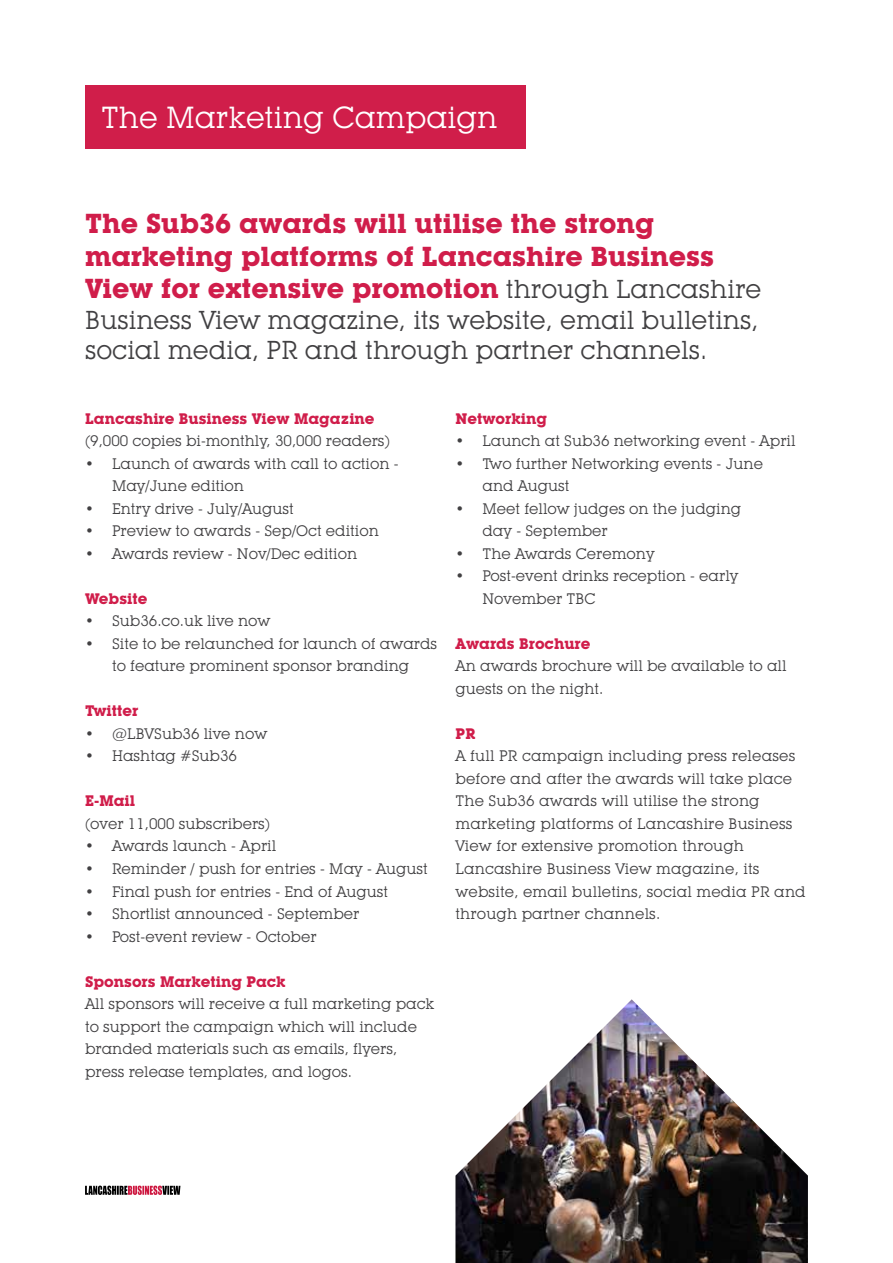
<style>
.page{position:relative;width:893px;height:1263px;background:#fff}
.page>*{position:absolute;margin:0;border:0;box-sizing:border-box;transform-origin:0 0}
.t1{font:30px "Lubalin Graph IT Cby BT";color:#fff}
.t2{font:700 27px/32.4px "Lubalin Graph IT Cby BT";color:#d01d4a}
.t3{font:25.5px/30.6px "Lubalin Graph IT Cby BT";color:#414042}
.t4{font:15px/22.5px "Lubalin Graph IT Cby BT";color:#414042}
.t5{font:700 15px "Lubalin Graph IT Cby BT";color:#d01d4a}
.s1{font-weight:400;font-size:25.5px;color:#414042}
</style>
<div class="page">
<div style="left:85px;top:85px;width:441px;height:64px;background:#d01e4a"></div>
<img style="left:455px;top:999px;width:353px;height:264px">
<svg style="left:85px;top:1185px;width:95px;height:10px"></svg>
<h1 class="t1" style="left:101px;top:99px;width:398px">The Marketing Campaign</h1>
<h2 class="t2" style="left:85px;top:207px;width:678px">The Sub36 awards will utilise the strong marketing platforms of Lancashire Business<br>View for extensive promotion <span class="s1">through Lancashire</span></h2>
<h3 class="t3" style="left:85px;top:304px;width:675px">Business View magazine, its website, email bulletins, social media, PR and through partner channels.</h3>
<p class="t5" style="left:85px;top:409px;width:291px">Lancashire Business View Magazine</p>
<p class="t4" style="left:85px;top:430px;width:306px">(9,000 copies bi-monthly, 30,000 readers)</p>
<p class="t4" style="left:112px;top:452px;width:288px;text-indent:-27px">• Launch of awards with call to action -<br>May/June edition</p>
<p class="t4" style="left:85px;top:497px;width:210px">• Entry drive - July/August</p>
<p class="t4" style="left:85px;top:520px;width:295px">• Preview to awards - Sep/Oct edition</p>
<p class="t4" style="left:85px;top:542px;width:274px">• Awards review - Nov/Dec edition</p>
<p class="t5" style="left:85px;top:589px;width:64px">Website</p>
<p class="t4" style="left:85px;top:610px;width:187px">• Sub36.co.uk live now</p>
<p class="t4" style="left:85px;top:632px;width:354px;text-align:center">• Site to be relaunched for launch of awards to feature prominent sponsor branding</p>
<p class="t5" style="left:85px;top:702px;width:55px">Twitter</p>
<p class="t4" style="left:85px;top:722px;width:184px">• @LBVSub36 live now</p>
<p class="t4" style="left:85px;top:745px;width:154px">• Hashtag #Sub36</p>
<p class="t5" style="left:85px;top:792px;width:52px">E-Mail</p>
<p class="t4" style="left:85px;top:812px;width:187px">(over 11,000 subscribers)</p>
<p class="t4" style="left:85px;top:835px;width:193px">• Awards launch - April</p>
<p class="t4" style="left:85px;top:857px;width:344px">• Reminder / push for entries - May - August</p>
<p class="t4" style="left:85px;top:880px;width:305px">• Final push for entries - End of August</p>
<p class="t4" style="left:85px;top:902px;width:276px">• Shortlist announced - September</p>
<p class="t4" style="left:85px;top:925px;width:233px">• Post-event review - October</p>
<p class="t5" style="left:85px;top:972px;width:202px">Sponsors Marketing Pack</p>
<p class="t4" style="left:85px;top:992px;width:351px">All sponsors will receive a full marketing pack to support the campaign which will include branded materials such as emails, flyers, press release templates, and logos.</p>
<p class="t5" style="left:455px;top:409px;width:93px">Networking</p>
<p class="t4" style="left:455px;top:430px;width:342px">• Launch at Sub36 networking event - April</p>
<p class="t4" style="left:482px;top:452px;width:282px;text-indent:-27px">• Two further Networking events - June and August</p>
<p class="t4" style="left:482px;top:497px;width:260px;text-indent:-27px">• Meet fellow judges on the judging day - September</p>
<p class="t4" style="left:455px;top:542px;width:201px">• The Awards Ceremony</p>
<p class="t4" style="left:482px;top:565px;width:257px;text-indent:-27px">• Post-event drinks reception - early<br>November TBC</p>
<p class="t5" style="left:455px;top:634px;width:136px">Awards Brochure</p>
<p class="t4" style="left:455px;top:655px;width:333px">An awards brochure will be available to all guests on the night.</p>
<p class="t5" style="left:455px;top:724px;width:21px">PR</p>
<p class="t4" style="left:455px;top:745px;width:352px">A full PR campaign including press releases before and after the awards will take place The Sub36 awards will utilise the strong marketing platforms of Lancashire Business View for extensive promotion through Lancashire Business View magazine, its website, email bulletins, social media PR and through partner channels.</p>
</div>
